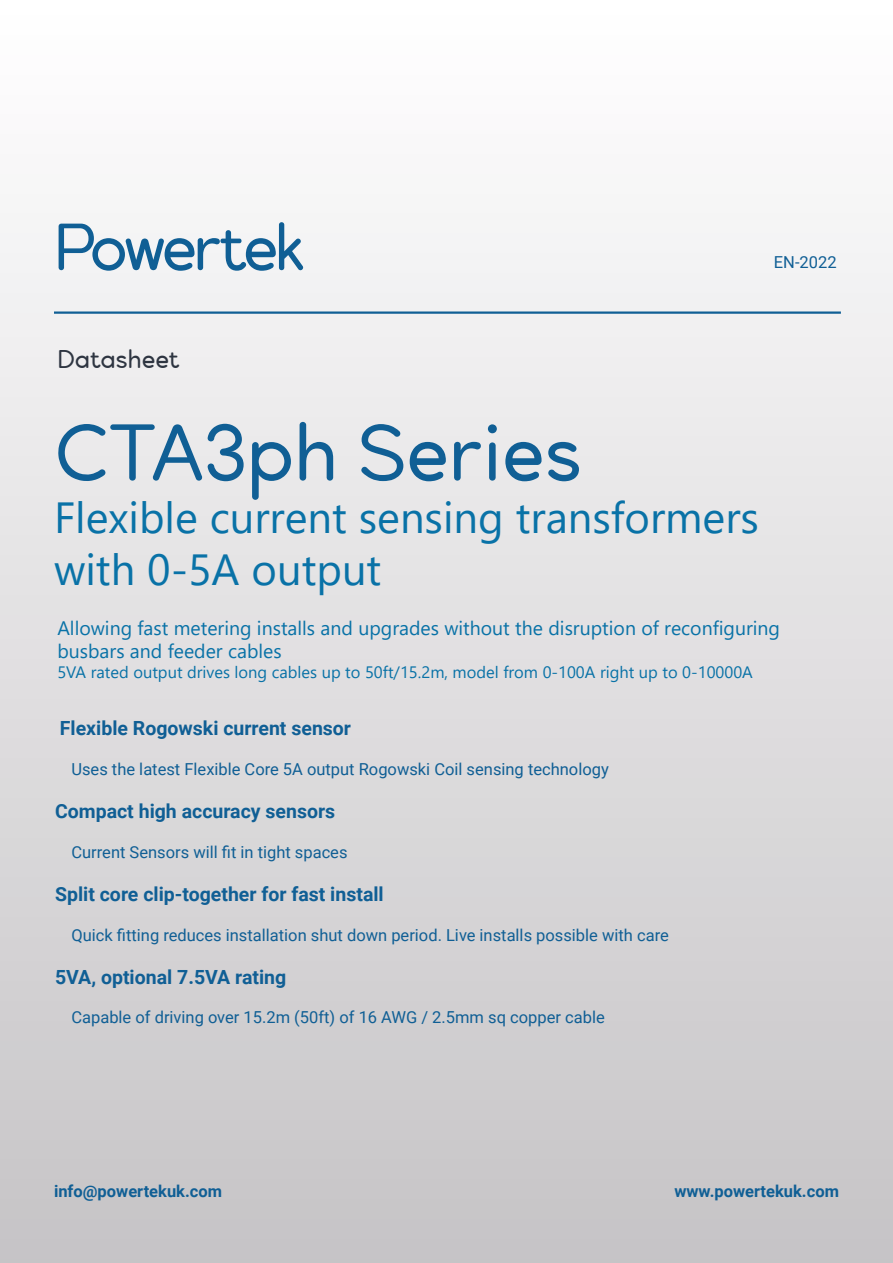
<style>
.page{position:relative;width:893px;height:1263px;background:#fff}
.page>*{position:absolute;margin:0;border:0;box-sizing:border-box;transform-origin:0 0}
.t1{font:75px "Alumatica";color:#105f95}
.t2{font:43.5px/52.2px "Segoe UI";color:#0972a7}
.t3{font:24px "Alumatica";color:#2e3541}
.t4{font:700 19.5px "Roboto";color:#105f95}
.t5{font:19.5px/23.4px "Segoe UI";color:#0972a7}
.t6{font:16.5px "Roboto";color:#105f95}
.t7{font:16.5px "Segoe UI";color:#0972a7}
.t8{font:700 16.5px "Roboto";color:#105f95}
</style>
<div class="page">
<div style="left:0;top:0;width:893px;height:1263px;background:linear-gradient(to bottom,#fff,#c6c3c6)"></div>
<hr style="left:54px;top:311px;width:787px;height:3px;background:#105f95">
<svg style="left:59px;top:222px;width:244px;height:49px"></svg>
<h3 class="t3" style="left:57px;top:344px;width:124px">Datasheet</h3>
<p class="t6" style="left:774px;top:250px;width:64px">EN-2022</p>
<h1 class="t1" style="left:54px;top:406px;width:530px">CTA3ph Series</h1>
<h2 class="t2" style="left:54px;top:487px;width:706px">Flexible current sensing transformers with 0-5A output</h2>
<p class="t5" style="left:57px;top:615px;width:724px">Allowing fast metering installs and upgrades without the disruption of reconfiguring busbars and feeder cables</p>
<p class="t7" style="left:57px;top:657px;width:697px">5VA rated output drives long cables up to 50ft/15.2m, model from 0-100A right up to 0-10000A</p>
<p class="t4" style="left:60px;top:715px;width:293px">Flexible Rogowski current sensor</p>
<p class="t6" style="left:71px;top:758px;width:539px">Uses the latest Flexible Core 5A output Rogowski Coil sensing technology</p>
<p class="t4" style="left:55px;top:798px;width:282px">Compact high accuracy sensors</p>
<p class="t6" style="left:71px;top:840px;width:278px">Current Sensors will fit in tight spaces</p>
<p class="t4" style="left:55px;top:880px;width:330px">Split core clip-together for fast install</p>
<p class="t6" style="left:71px;top:923px;width:599px">Quick fitting reduces installation shut down period. Live installs possible with care</p>
<p class="t4" style="left:55px;top:963px;width:233px">5VA, optional 7.5VA rating</p>
<p class="t6" style="left:71px;top:1006px;width:535px">Capable of driving over 15.2m (50ft) of 16 AWG / 2.5mm sq copper cable</p>
<p class="t8" style="left:54px;top:1179px;width:170px">info@powertekuk.com</p>
<p class="t8" style="left:674px;top:1179px;width:166px">www.powertekuk.com</p>
</div>
